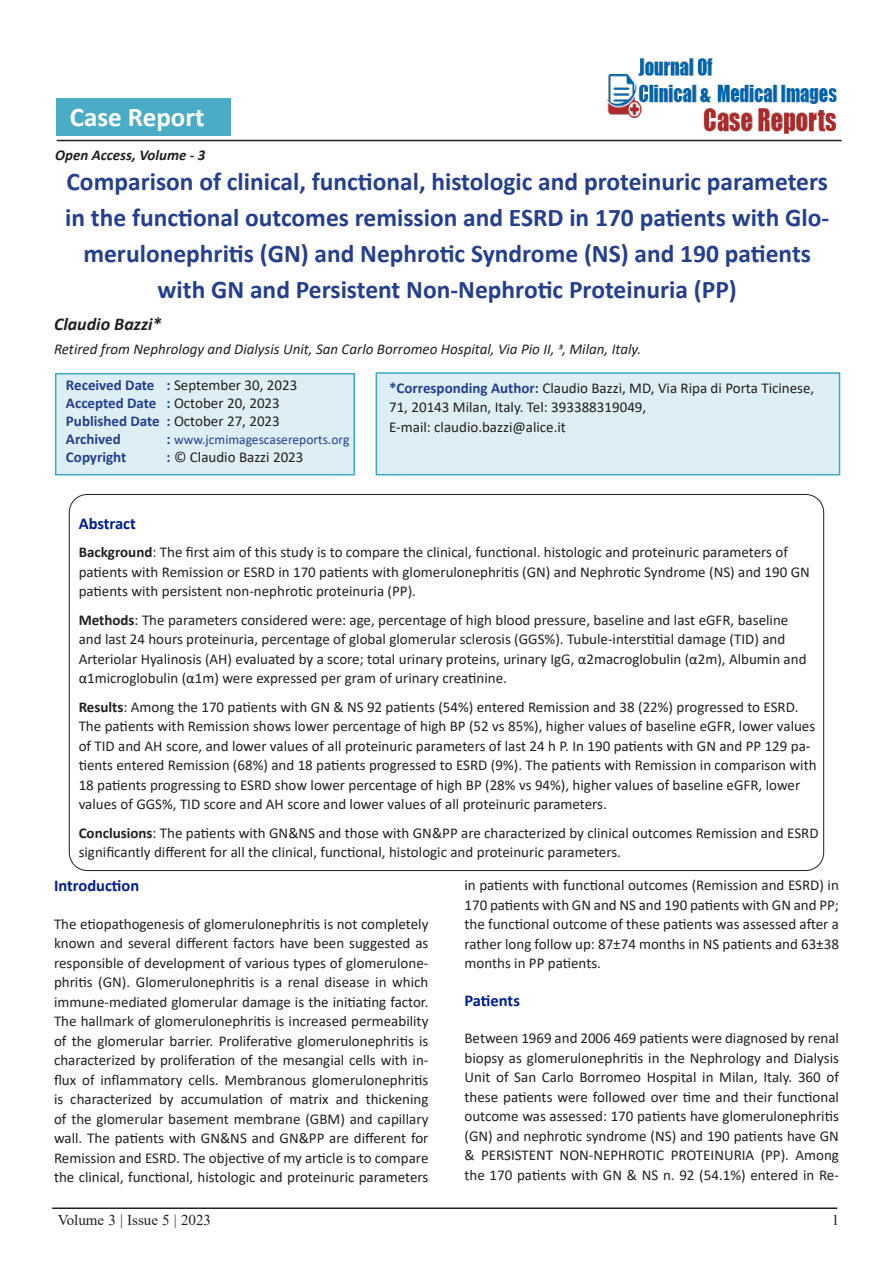
<style>
.page{position:relative;width:893px;height:1263px;background:#fff}
.page>*{position:absolute;margin:0;border:0;box-sizing:border-box;transform-origin:0 0}
.t1{font:700 27px "Calibri";color:#fff}
.Tittle{font:700 25.5px/36px "Calibri";color:#253f8e;text-align:center}
.Paragraph_Style_1{font:italic 700 18px "Calibri";color:#231f20}
.side_heading_new{font:700 16.5px "Calibri";color:#001d8c}
.Paragraph_Style_1-2{font:15px/19.5px "Calibri";color:#231f20;text-align:justify}
.side_heading_new-2{font:15px/19.5px "Calibri";color:#231f20}
.Paragraph_Style_1-3{font:700 15px/18px "Calibri";color:#253f8e}
.Paragraph_Style_1-4{font:italic 15px "Calibri";color:#231f20}
.t2{font:15px "Times New Roman";color:#231f20}
.t3{font:italic 700 15px "Calibri";color:#231f20}
.Paragraph_Style_1-5{font:13.5px "Calibri";color:#253f8e}
.s1{font-weight:400;color:#231f20}
.s2{font-weight:700;font-size:15px}
.s3{font-weight:700;color:#253f8e}
.s4{font-weight:700}
</style>
<div class="page">
<hr style="left:57px;top:140px;width:785px;height:1px;background:#231f20">
<hr style="left:52px;top:1207px;width:785px;height:2px;background:#231f20">
<div style="left:57px;top:98px;width:174px;height:38px;background:#4bacc6"></div>
<div style="left:376px;top:372px;width:464px;height:103px;background:#ddeff4;border:2px solid #3daac4"></div>
<div style="left:55px;top:373px;width:300px;height:102px;background:#ddeff4;border:2px solid #3daac4"></div>
<img style="left:605px;top:58px;width:234px;height:82px">
<p class="t1" style="left:70px;top:97px;width:136px">Case Report</p>
<p class="t3" style="left:55px;top:144px;width:152px">Open Access, Volume - 3</p>
<p class="Tittle" style="left:65px;top:163px;width:765px">Comparison of clinical, functional, histologic and proteinuric parameters in the functional outcomes remission and ESRD in 170 patients with Glo&shy;merulonephritis (GN) and Nephrotic Syndrome (NS) and 190 patients with GN and Persistent Non-Nephrotic Proteinuria (PP)</p>
<p class="Paragraph_Style_1" style="left:54px;top:311px;width:109px">Claudio Bazzi*</p>
<p class="Paragraph_Style_1-4" style="left:54px;top:338px;width:589px">Retired from Nephrology and Dialysis Unit, San Carlo Borromeo Hospital, Via Pio II, 3, Milan, Italy.</p>
<p class="Paragraph_Style_1-3" style="left:66px;top:376px;width:233px">Received Date : <span class="s1">September 30, 2023<br></span>Accepted Date : <span class="s1">October 20, 2023<br></span>Published Date : <span class="s1">October 27, 2023<br></span>Archived</p>
<p class="Paragraph_Style_1-5" style="left:166px;top:430px;width:184px"><span class="s2">:</span> www.jcmimagescasereports.org</p>
<p class="Paragraph_Style_1-3" style="left:66px;top:448px;width:62px">Copyright</p>
<p class="Paragraph_Style_1-2" style="left:166px;top:447px;width:138px"><span class="s3">:</span> © Claudio Bazzi 2023</p>
<p class="Paragraph_Style_1-2" style="left:389px;top:377px;width:427px"><span class="s3">*Corresponding Author:</span> Claudio Bazzi, MD, Via Ripa di Porta Ticinese,<br>71, 20143 Milan, Italy. Tel: 393388319049,</p>
<p class="Paragraph_Style_1-2" style="left:389px;top:416px;width:178px">E-mail: claudio.bazzi@alice.it</p>
<p class="side_heading_new" style="left:79px;top:511px;width:59px">Abstract</p>
<p class="side_heading_new-2" style="left:79px;top:542px;width:733px"><span class="s4">Background</span>: The first aim of this study is to compare the clinical, functional. histologic and proteinuric parameters of patients with Remission or ESRD in 170 patients with glomerulonephritis (GN) and Nephrotic Syndrome (NS) and 190 GN patients with persistent non-nephrotic proteinuria (PP).</p>
<p class="side_heading_new-2" style="left:79px;top:609px;width:729px"><span class="s4">Methods</span>: The parameters considered were: age, percentage of high blood pressure, baseline and last eGFR, baseline and last 24 hours proteinuria, percentage of global glomerular sclerosis (GGS%). Tubule-interstitial damage (TID) and Arteriolar Hyalinosis (AH) evaluated by a score; total urinary proteins, urinary IgG, α2macroglobulin (α2m), Albumin and α1microglobulin (α1m) were expressed per gram of urinary creatinine.</p>
<p class="side_heading_new-2" style="left:79px;top:696px;width:739px"><span class="s4">Results</span>: Among the 170 patients with GN &amp; NS 92 patients (54%) entered Remission and 38 (22%) progressed to ESRD.<br>The patients with Remission shows lower percentage of high BP (52 vs 85%), higher values of baseline eGFR, lower values of TID and AH score, and lower values of all proteinuric parameters of last 24 h P. In 190 patients with GN and PP 129 pa&shy;tients entered Remission (68%) and 18 patients progressed to ESRD (9%). The patients with Remission in comparison with 18 patients progressing to ESRD show lower percentage of high BP (28% vs 94%), higher values of baseline eGFR, lower values of GGS%, TID score and AH score and lower values of all proteinuric parameters.</p>
<p class="side_heading_new-2" style="left:79px;top:822px;width:741px"><span class="s4">Conclusions</span>: The patients with GN&amp;NS and those with GN&amp;PP are characterized by clinical outcomes Remission and ESRD significantly different for all the clinical, functional, histologic and proteinuric parameters.</p>
<p class="side_heading_new" style="left:54px;top:874px;width:87px">Introduction</p>
<p class="Paragraph_Style_1-2" style="left:54px;top:914px;width:376px">The etiopathogenesis of glomerulonephritis is not completely known and several different factors have been suggested as responsible of development of various types of glomerulone&shy;phritis (GN). Glomerulonephritis is a renal disease in which immune-mediated glomerular damage is the initiating factor.<br>The hallmark of glomerulonephritis is increased permeability of the glomerular barrier. Proliferative glomerulonephritis is characterized by proliferation of the mesangial cells with in&shy;flux of inflammatory cells. Membranous glomerulonephritis is characterized by accumulation of matrix and thickening of the glomerular basement membrane (GBM) and capillary wall. The patients with GN&amp;NS and GN&amp;PP are different for Remission and ESRD. The objective of my article is to compare the clinical, functional, histologic and proteinuric parameters</p>
<p class="Paragraph_Style_1-2" style="left:464px;top:875px;width:376px">in patients with functional outcomes (Remission and ESRD) in 170 patients with GN and NS and 190 patients with GN and PP; the functional outcome of these patients was assessed after a rather long follow up: 87±74 months in NS patients and 63±38 months in PP patients.</p>
<p class="side_heading_new" style="left:464px;top:989px;width:57px">Patients</p>
<p class="Paragraph_Style_1-2" style="left:464px;top:1028px;width:376px">Between 1969 and 2006 469 patients were diagnosed by renal biopsy as glomerulonephritis in the Nephrology and Dialysis Unit of San Carlo Borromeo Hospital in Milan, Italy. 360 of these patients were followed over time and their functional outcome was assessed: 170 patients have glomerulonephritis (GN) and nephrotic syndrome (NS) and 190 patients have GN &amp; PERSISTENT NON-NEPHROTIC PROTEINURIA (PP). Among the 170 patients with GN &amp; NS n. 92 (54.1%) entered in Re-</p>
<p class="t2" style="left:58px;top:1210px;width:155px">Volume 3 | Issue 5 | 2023</p>
<p class="t2" style="left:832px;top:1210px;width:9px">1</p>
</div>
